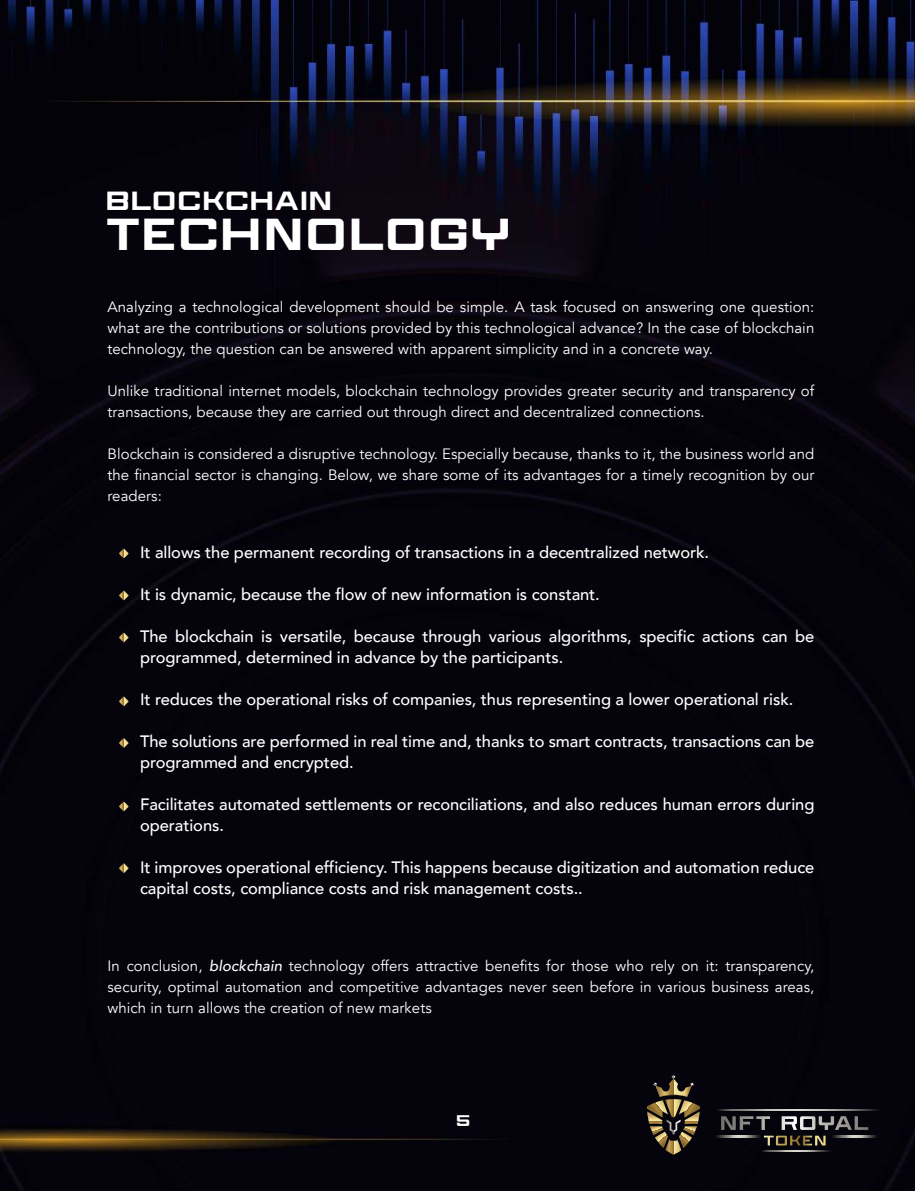
<style>
.page{position:relative;width:915px;height:1191px;background:#fff}
.page>*{position:absolute;margin:0;border:0;box-sizing:border-box;transform-origin:0 0}
.t1{font:43.5px "Walktimes";letter-spacing:.12em;color:#fff}
.t2{font:25.5px "Walktimes";letter-spacing:.12em;color:#fff}
.t3{font:500 16.5px/21px "Avenir";letter-spacing:-.005em;color:#fff}
.t4{font:15px/21px "Avenir";letter-spacing:.005em;color:#fff;text-align:justify}
.t5{font:15px "Walktimes";color:#fff}
.s1{font-weight:500;font-style:italic}
</style>
<div class="page">
<img style="left:0;top:0;width:914px;height:1191px">
<svg style="left:720px;top:1116px;width:148px;height:29px;background:#363434"></svg>
<svg style="left:709px;top:1109px;width:170px;height:2px"></svg>
<svg style="left:757px;top:1150px;width:73px;height:1px"></svg>
<svg style="left:711px;top:1135px;width:49px;height:2px"></svg>
<svg style="left:827px;top:1135px;width:49px;height:2px"></svg>
<svg style="left:647px;top:1074px;width:52px;height:80px;background:#4f442e"></svg>
<svg style="left:119px;top:548px;width:10px;height:10px"></svg>
<svg style="left:119px;top:590px;width:10px;height:10px"></svg>
<svg style="left:119px;top:632px;width:10px;height:10px"></svg>
<svg style="left:119px;top:696px;width:10px;height:10px"></svg>
<svg style="left:119px;top:738px;width:10px;height:10px"></svg>
<svg style="left:119px;top:801px;width:10px;height:10px"></svg>
<svg style="left:119px;top:863px;width:10px;height:10px"></svg>
<h2 class="t2" style="left:107px;top:185px;width:225px">BLOCKCHAIN</h2>
<h1 class="t1" style="left:107px;top:208px;width:404px">TECHNOLOGY</h1>
<p class="t4" style="left:107px;top:296px;width:708px">Analyzing a technological development should be simple. A task focused on answering one question: what are the contributions or solutions provided by this technological advance? In the case of blockchain technology, the question can be answered with apparent simplicity and in a concrete way.</p>
<p class="t4" style="left:107px;top:380px;width:708px">Unlike traditional internet models, blockchain technology provides greater security and transparency of transactions, because they are carried out through direct and decentralized connections.</p>
<p class="t4" style="left:107px;top:443px;width:708px">Blockchain is considered a disruptive technology. Especially because, thanks to it, the business world and the financial sector is changing. Below, we share some of its advantages for a timely recognition by our readers:</p>
<p class="t3" style="left:140px;top:541px;width:570px">It allows the permanent recording of transactions in a decentralized network.</p>
<p class="t3" style="left:140px;top:583px;width:461px">It is dynamic, because the flow of new information is constant.</p>
<p class="t3" style="left:140px;top:625px;width:675px">The blockchain is versatile, because through various algorithms, specific actions can be programmed, determined in advance by the participants.</p>
<p class="t3" style="left:140px;top:688px;width:654px">It reduces the operational risks of companies, thus representing a lower operational risk.</p>
<p class="t3" style="left:140px;top:730px;width:675px">The solutions are performed in real time and, thanks to smart contracts, transactions can be programmed and encrypted.</p>
<p class="t3" style="left:140px;top:793px;width:675px">Facilitates automated settlements or reconciliations, and also reduces human errors during operations.</p>
<p class="t3" style="left:140px;top:856px;width:675px">It improves operational efficiency. This happens because digitization and automation reduce capital costs, compliance costs and risk management costs..</p>
<p class="t4" style="left:107px;top:955px;width:708px">In conclusion, <span class="s1">blockchain</span> technology offers attractive benefits for those who rely on it: transparency, security, optimal automation and competitive advantages never seen before in various business areas, which in turn allows the creation of new markets</p>
<p class="t5" style="left:457px;top:1111px;width:14px">5</p>
</div>
